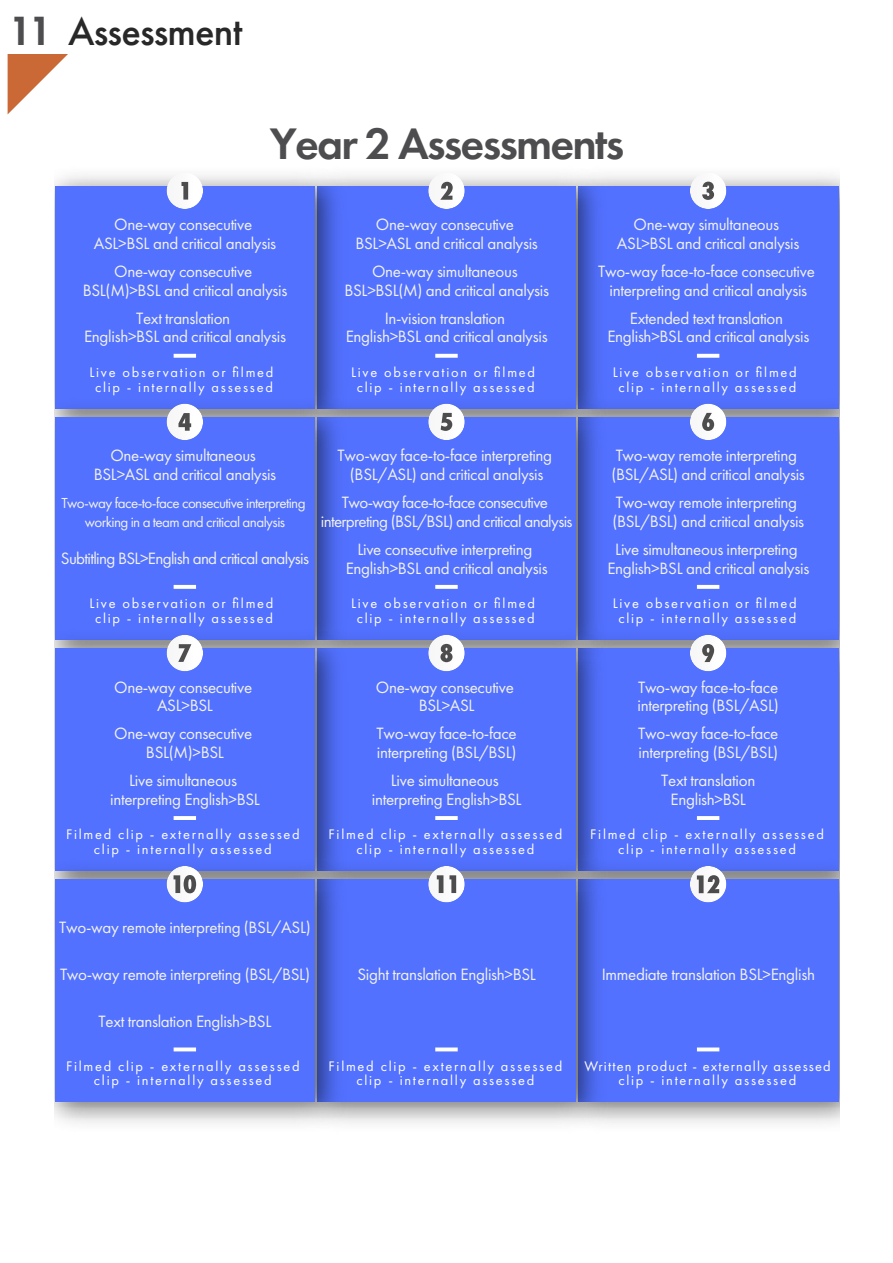
<style>
.page{position:relative;width:893px;height:1263px;background:#fff}
.page>*{position:absolute;margin:0;border:0;box-sizing:border-box;transform-origin:0 0}
.t1{font:600 45.75px "Futura PT";letter-spacing:-.04em;color:#4d4d4f}
.t2{font:500 40.5px "Futura PT";letter-spacing:-.02em;color:#292829}
.t3{font:16.95px/18.9px "Futura PT";letter-spacing:-.02em;color:#f2f2f2;text-align:center}
.t4{font:16.95px/18.9px "Futura PT";letter-spacing:-.04em;color:#f2f2f2;text-align:center}
.t5{font:15px/18.9px "Futura PT";letter-spacing:-.04em;color:#f2f2f2;text-align:center}
.t6{font:14.4px/14.4px "Futura PT";letter-spacing:.12em;color:#fff;text-align:center}
.t7{font:14.4px/14.4px "Futura PT";letter-spacing:.08em;color:#fff;text-align:center}
.s1{font-family:"Futura Std";font-weight:800;font-size:37.5px;color:#4d4d4f}
</style>
<div class="page">
<img style="left:614px;top:175px;width:225px;height:215px">
<div style="left:578px;top:186px;width:260px;height:222px;background:#5271ff"></div>
<img style="left:614px;top:390px;width:225px;height:232px">
<div style="left:578px;top:417px;width:260px;height:222px;background:#5271ff"></div>
<img style="left:614px;top:622px;width:225px;height:230px">
<div style="left:578px;top:648px;width:260px;height:222px;background:#5271ff"></div>
<img style="left:614px;top:852px;width:225px;height:272px">
<div style="left:578px;top:879px;width:260px;height:223px;background:#5271ff"></div>
<img style="left:354px;top:175px;width:260px;height:215px">
<div style="left:317px;top:186px;width:259px;height:222px;background:#5271ff"></div>
<img style="left:54px;top:175px;width:300px;height:215px">
<div style="left:55px;top:186px;width:259px;height:222px;background:#5271ff"></div>
<img style="left:354px;top:390px;width:260px;height:232px">
<div style="left:317px;top:417px;width:259px;height:222px;background:#5271ff"></div>
<img style="left:54px;top:390px;width:300px;height:232px">
<div style="left:55px;top:417px;width:259px;height:222px;background:#5271ff"></div>
<img style="left:354px;top:622px;width:260px;height:230px">
<div style="left:317px;top:648px;width:259px;height:222px;background:#5271ff"></div>
<img style="left:354px;top:852px;width:260px;height:271px">
<div style="left:317px;top:879px;width:259px;height:223px;background:#5271ff"></div>
<img style="left:54px;top:622px;width:300px;height:230px">
<div style="left:55px;top:648px;width:259px;height:222px;background:#5271ff"></div>
<img style="left:54px;top:852px;width:300px;height:272px">
<div style="left:55px;top:879px;width:259px;height:223px;background:#5271ff"></div>
<div style="left:167px;top:172px;width:36px;height:37px;background:#fff;border-radius:18px"></div>
<svg style="left:181px;top:182px;width:7px;height:18px"></svg>
<svg style="left:174px;top:354px;width:22px;height:4px"></svg>
<div style="left:428px;top:172px;width:37px;height:37px;background:#fff;border-radius:18px"></div>
<svg style="left:440px;top:182px;width:13px;height:18px"></svg>
<svg style="left:435px;top:354px;width:23px;height:4px"></svg>
<div style="left:690px;top:172px;width:36px;height:37px;background:#fff;border-radius:18px"></div>
<svg style="left:702px;top:182px;width:12px;height:18px"></svg>
<svg style="left:697px;top:354px;width:22px;height:4px"></svg>
<div style="left:167px;top:404px;width:36px;height:36px;background:#fff;border-radius:18px"></div>
<svg style="left:174px;top:585px;width:22px;height:4px"></svg>
<div style="left:428px;top:404px;width:37px;height:36px;background:#fff;border-radius:18px"></div>
<svg style="left:435px;top:585px;width:23px;height:4px"></svg>
<div style="left:690px;top:404px;width:36px;height:36px;background:#fff;border-radius:18px"></div>
<svg style="left:697px;top:585px;width:22px;height:4px"></svg>
<svg style="left:178px;top:413px;width:13px;height:18px"></svg>
<svg style="left:441px;top:413px;width:11px;height:18px"></svg>
<svg style="left:702px;top:413px;width:12px;height:18px"></svg>
<div style="left:167px;top:635px;width:36px;height:36px;background:#fff;border-radius:18px"></div>
<svg style="left:174px;top:816px;width:22px;height:4px"></svg>
<div style="left:428px;top:635px;width:37px;height:36px;background:#fff;border-radius:18px"></div>
<svg style="left:435px;top:816px;width:23px;height:4px"></svg>
<div style="left:690px;top:635px;width:36px;height:36px;background:#fff;border-radius:18px"></div>
<svg style="left:697px;top:816px;width:22px;height:4px"></svg>
<div style="left:167px;top:866px;width:36px;height:36px;background:#fff;border-radius:18px"></div>
<svg style="left:174px;top:1047px;width:22px;height:4px"></svg>
<div style="left:428px;top:866px;width:37px;height:36px;background:#fff;border-radius:18px"></div>
<svg style="left:435px;top:1047px;width:23px;height:4px"></svg>
<div style="left:690px;top:866px;width:36px;height:36px;background:#fff;border-radius:18px"></div>
<svg style="left:697px;top:1047px;width:22px;height:4px"></svg>
<svg style="left:178px;top:644px;width:13px;height:18px"></svg>
<svg style="left:174px;top:875px;width:22px;height:18px"></svg>
<svg style="left:440px;top:644px;width:12px;height:18px"></svg>
<svg style="left:437px;top:875px;width:6px;height:18px"></svg>
<svg style="left:449px;top:875px;width:7px;height:18px"></svg>
<svg style="left:702px;top:644px;width:12px;height:18px"></svg>
<svg style="left:697px;top:875px;width:22px;height:18px"></svg>
<svg style="left:8px;top:54px;width:60px;height:60px"></svg>
<h2 class="t2" style="left:9px;top:15px;width:235px"><span class="s1">11</span> Assessment</h2>
<h1 class="t1" style="left:270px;top:117px;width:356px">Year 2 Assessments</h1>
<p class="t3" style="left:617px;top:216px;width:184px">One-way simultaneous<br>ASL&gt;BSL and critical analysis</p>
<p class="t3" style="left:598px;top:263px;width:218px">Two-way face-to-face consecutive interpreting and critical analysis</p>
<p class="t3" style="left:607px;top:310px;width:203px">Extended text translation<br>English&gt;BSL and critical analysis</p>
<p class="t3" style="left:94px;top:216px;width:184px">One-way consecutive<br>ASL&gt;BSL and critical analysis</p>
<p class="t3" style="left:83px;top:263px;width:206px">One-way consecutive<br>BSL(M)&gt;BSL and critical analysis</p>
<p class="t3" style="left:84px;top:310px;width:203px">Text translation<br>English&gt;BSL and critical analysis</p>
<p class="t6" style="left:89px;top:366px;width:186px">Live observation or filmed clip - internally assessed</p>
<p class="t6" style="left:351px;top:366px;width:186px">Live observation or filmed clip - internally assessed</p>
<p class="t6" style="left:613px;top:366px;width:186px">Live observation or filmed clip - internally assessed</p>
<p class="t3" style="left:355px;top:216px;width:184px">One-way consecutive<br>BSL&gt;ASL and critical analysis</p>
<p class="t3" style="left:344px;top:263px;width:206px">One-way simultaneous<br>BSL&gt;BSL(M) and critical analysis</p>
<p class="t3" style="left:346px;top:310px;width:203px">In-vision translation<br>English&gt;BSL and critical analysis</p>
<p class="t3" style="left:94px;top:447px;width:184px">One-way simultaneous<br>BSL&gt;ASL and critical analysis</p>
<p class="t5" style="left:61px;top:494px;width:246px">Two-way face-to-face consecutive interpreting working in a team and critical analysis</p>
<p class="t4" style="left:61px;top:550px;width:250px">Subtitling BSL&gt;English and critical analysis</p>
<p class="t6" style="left:89px;top:597px;width:186px">Live observation or filmed clip - internally assessed</p>
<p class="t3" style="left:338px;top:447px;width:216px">Two-way face-to-face interpreting (BSL/ASL) and critical analysis</p>
<p class="t4" style="left:321px;top:494px;width:253px">Two-way face-to-face consecutive interpreting (BSL/BSL) and critical analysis</p>
<p class="t3" style="left:346px;top:541px;width:203px">Live consecutive interpreting<br>English&gt;BSL and critical analysis</p>
<p class="t3" style="left:611px;top:447px;width:195px;text-align:left">Two-way remote interpreting (BSL/ASL) and critical analysis</p>
<p class="t3" style="left:612px;top:494px;width:193px;text-align:left">Two-way remote interpreting (BSL/BSL) and critical analysis</p>
<p class="t3" style="left:607px;top:541px;width:203px">Live simultaneous interpreting<br>English&gt;BSL and critical analysis</p>
<p class="t6" style="left:351px;top:597px;width:186px">Live observation or filmed clip - internally assessed</p>
<p class="t6" style="left:613px;top:597px;width:186px">Live observation or filmed clip - internally assessed</p>
<p class="t3" style="left:637px;top:679px;width:143px;text-align:left">Two-way face-to-face interpreting (BSL/ASL)</p>
<p class="t3" style="left:638px;top:725px;width:142px;text-align:left">Two-way face-to-face interpreting (BSL/BSL)</p>
<p class="t3" style="left:661px;top:772px;width:96px">Text translation<br>English&gt;BSL</p>
<p class="t3" style="left:114px;top:679px;width:140px">One-way consecutive<br>ASL&gt;BSL</p>
<p class="t3" style="left:114px;top:725px;width:140px">One-way consecutive<br>BSL(M)&gt;BSL</p>
<p class="t3" style="left:110px;top:772px;width:151px">Live simultaneous interpreting English&gt;BSL</p>
<p class="t6" style="left:66px;top:828px;width:235px">Filmed clip - externally assessed clip - internally assessed</p>
<p class="t6" style="left:329px;top:828px;width:235px">Filmed clip - externally assessed clip - internally assessed</p>
<p class="t6" style="left:590px;top:828px;width:235px">Filmed clip - externally assessed clip - internally assessed</p>
<p class="t3" style="left:376px;top:679px;width:140px">One-way consecutive<br>BSL&gt;ASL</p>
<p class="t3" style="left:377px;top:725px;width:142px;text-align:left">Two-way face-to-face interpreting (BSL/BSL)</p>
<p class="t3" style="left:372px;top:772px;width:151px">Live simultaneous interpreting English&gt;BSL</p>
<p class="t3" style="left:59px;top:919px;width:253px">Two-way remote interpreting (BSL/ASL)</p>
<p class="t3" style="left:60px;top:966px;width:251px">Two-way remote interpreting (BSL/BSL)</p>
<p class="t3" style="left:99px;top:1013px;width:174px">Text translation English&gt;BSL</p>
<p class="t6" style="left:66px;top:1060px;width:235px">Filmed clip - externally assessed clip - internally assessed</p>
<p class="t6" style="left:329px;top:1060px;width:235px">Filmed clip - externally assessed clip - internally assessed</p>
<p class="t7" style="left:584px;top:1060px;width:248px">Written product - externally assessed clip - internally assessed</p>
<p class="t3" style="left:357px;top:966px;width:180px">Sight translation English&gt;BSL</p>
<p class="t3" style="left:602px;top:966px;width:215px">Immediate translation BSL&gt;English</p>
</div>
